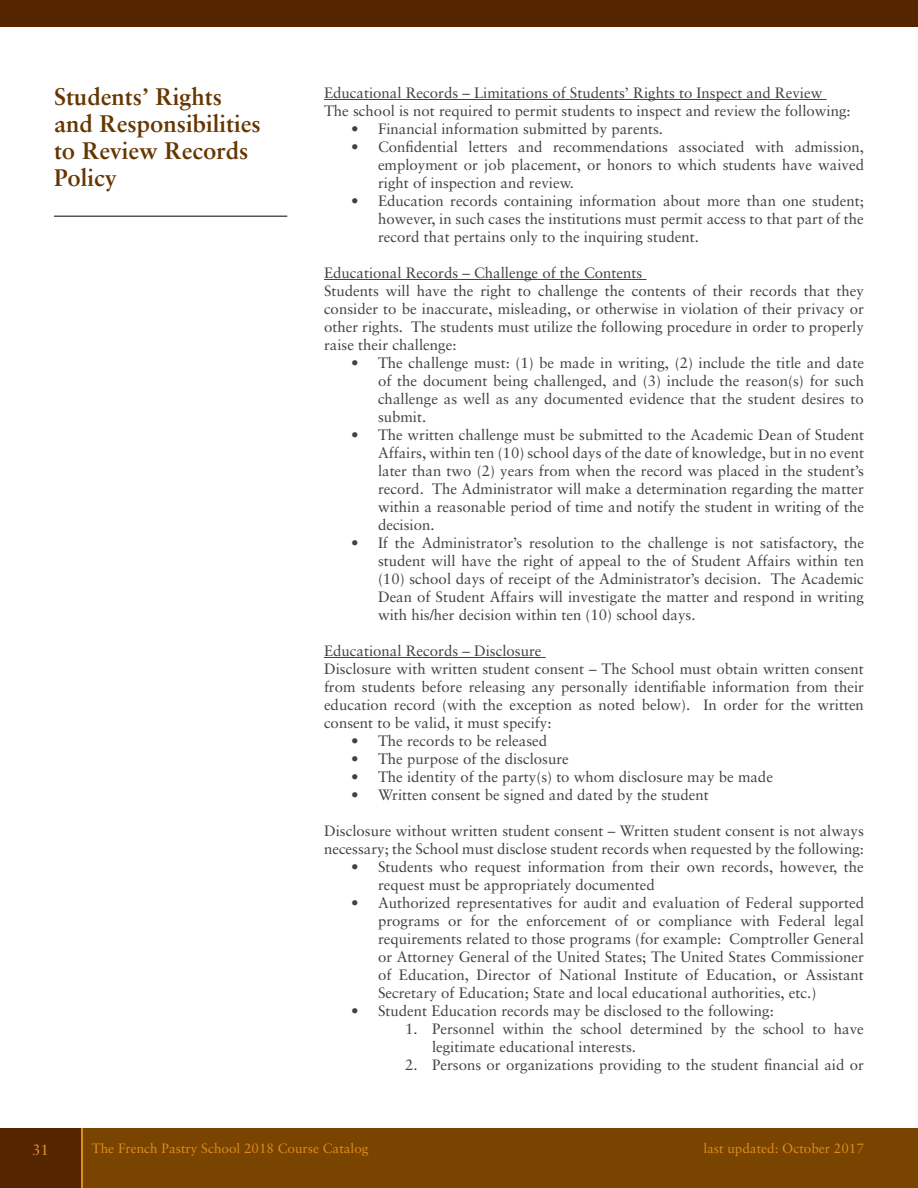
<style>
.page{position:relative;width:918px;height:1188px;background:#fff}
.page>*{position:absolute;margin:0;border:0;box-sizing:border-box;transform-origin:0 0}
.t1{font:700 24px/27px "Sabon LT";color:#663600}
.t2{font:15px/18px "Sabon LT";color:#414042}
.t3{font:15px "Sabon LT";color:#e2952f}
.t4{font:13.5px "Sabon LT";color:#df8c19}
</style>
<div class="page">
<div style="left:0;top:1128px;width:918px;height:60px;background:#794400"></div>
<div style="left:0;top:1128px;width:82px;height:60px;background:#552500"></div>
<hr style="left:81px;top:1128px;width:1px;height:60px;background:#df8c19">
<div style="left:0;top:0;width:918px;height:27px;background:#552500"></div>
<hr style="left:54px;top:216px;width:233px;height:1px;background:#000">
<hr style="left:324px;top:99px;width:503px;height:1px;background:#414042">
<hr style="left:324px;top:279px;width:323px;height:1px;background:#414042">
<hr style="left:324px;top:657px;width:222px;height:1px;background:#414042">
<h1 class="t1" style="left:54px;top:82px;width:208px">Students’ Rights and Responsibilities to Review Records<br>Policy</h1>
<p class="t2" style="left:324px;top:84px;width:528px">Educational Records – Limitations of Students’ Rights to Inspect and Review<br>The school is not required to permit students to inspect and review the following:</p>
<p class="t2" style="left:351px;top:120px;width:314px">• Financial information submitted by parents.</p>
<p class="t2" style="left:378px;top:138px;width:488px;text-align:justify;text-indent:-27px">• Confidential letters and recommendations associated with admission, employment or job placement, or honors to which students have waived right of inspection and review.</p>
<p class="t2" style="left:378px;top:192px;width:487px;text-align:justify;text-indent:-27px">• Education records containing information about more than one student; however, in such cases the institutions must permit access to that part of the record that pertains only to the inquiring student.</p>
<p class="t2" style="left:324px;top:264px;width:542px">Educational Records – Challenge of the Contents<br>Students will have the right to challenge the contents of their records that they consider to be inaccurate, misleading, or otherwise in violation of their privacy or other rights. The students must utilize the following procedure in order to properly raise their challenge:</p>
<p class="t2" style="left:378px;top:354px;width:488px;text-align:justify;text-indent:-27px">• The challenge must: (1) be made in writing, (2) include the title and date of the document being challenged, and (3) include the reason(s) for such challenge as well as any documented evidence that the student desires to submit.</p>
<p class="t2" style="left:378px;top:426px;width:488px;text-align:justify;text-indent:-27px">• The written challenge must be submitted to the Academic Dean of Student Affairs, within ten (10) school days of the date of knowledge, but in no event later than two (2) years from when the record was placed in the student’s record. The Administrator will make a determination regarding the matter within a reasonable period of time and notify the student in writing of the decision.</p>
<p class="t2" style="left:378px;top:534px;width:488px;text-align:justify;text-indent:-27px">• If the Administrator’s resolution to the challenge is not satisfactory, the student will have the right of appeal to the of Student Affairs within ten (10) school days of receipt of the Administrator’s decision. The Academic Dean of Student Affairs will investigate the matter and respond in writing with his/her decision within ten (10) school days.</p>
<p class="t2" style="left:324px;top:642px;width:542px">Educational Records – Disclosure<br>Disclosure with written student consent – The School must obtain written consent from students before releasing any personally identifiable information from their education record (with the exception as noted below). In order for the written consent to be valid, it must specify:</p>
<p class="t2" style="left:351px;top:732px;width:198px">• The records to be released</p>
<p class="t2" style="left:351px;top:750px;width:219px">• The purpose of the disclosure</p>
<p class="t2" style="left:351px;top:768px;width:423px">• The identity of the party(s) to whom disclosure may be made</p>
<p class="t2" style="left:351px;top:786px;width:359px">• Written consent be signed and dated by the student</p>
<p class="t2" style="left:324px;top:822px;width:542px">Disclosure without written student consent – Written student consent is not always necessary; the School must disclose student records when requested by the following:</p>
<p class="t2" style="left:378px;top:858px;width:487px;text-indent:-27px">• Students who request information from their own records, however, the request must be appropriately documented</p>
<p class="t2" style="left:378px;top:894px;width:488px;text-align:justify;text-indent:-27px">• Authorized representatives for audit and evaluation of Federal supported programs or for the enforcement of or compliance with Federal legal requirements related to those programs (for example: Comptroller General or Attorney General of the United States; The United States Commissioner of Education, Director of National Institute of Education, or Assistant Secretary of Education; State and local educational authorities, etc.)</p>
<p class="t2" style="left:351px;top:1002px;width:424px">• Student Education records may be disclosed to the following:</p>
<p class="t2" style="left:432px;top:1020px;width:433px;text-indent:-27px">1. Personnel within the school determined by the school to have legitimate educational interests.</p>
<p class="t2" style="left:405px;top:1056px;width:461px">2. Persons or organizations providing to the student financial aid or</p>
<p class="t3" style="left:32px;top:1140px;width:18px">31</p>
<p class="t4" style="left:92px;top:1141px;width:278px">The French Pastry School 2018 Course Catalog</p>
<p class="t4" style="left:703px;top:1141px;width:162px">last updated: October 2017</p>
</div>
